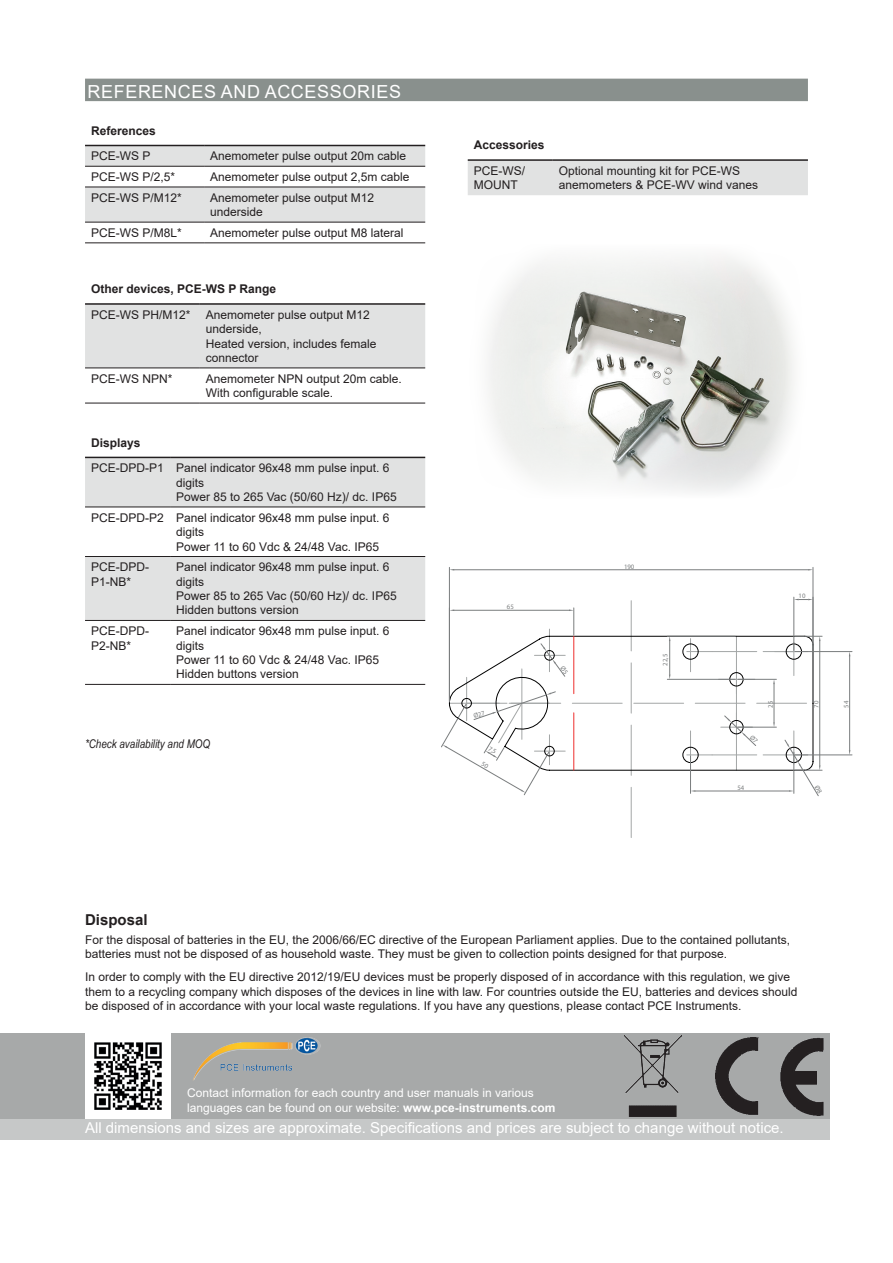
<style>
.page{position:relative;width:893px;height:1263px;background:#fff}
.page>*{position:absolute;margin:0;border:0;box-sizing:border-box;transform-origin:0 0}
.t1{font:18px "Arial";letter-spacing:.035em;color:#fff}
.t2{font:15px "Arial";color:#fff}
.t3{font:700 15px "Arial";color:#231f20}
.t4{font:12px/14.4px "Arial";color:#231f20}
.t5{font:12px/14.4px "Arial";color:#fff}
.t6{font:700 12px "Arial";color:#231f20}
.t7{font:italic 12px "Arial Narrow";color:#231f20}
.t8{font:6.75px "Myriad Pro";color:#7a7d7e}
.s1{font-weight:700}
</style>
<div class="page">
<div style="left:0;top:1118px;width:829px;height:22px;background:#c6c8c8"></div>
<div style="left:0;top:1033px;width:829px;height:85px;background:#a7a9a9"></div>
<img style="left:85px;top:1033px;width:85px;height:85px">
<img style="left:193px;top:1037px;width:128px;height:44px">
<img style="left:715px;top:1038px;width:109px;height:77px">
<img style="left:488px;top:256px;width:306px;height:236px">
<hr style="left:813px;top:567px;width:1px;height:135px;background:#7a7d7e">
<hr style="left:449px;top:567px;width:1px;height:135px;background:#7a7d7e">
<hr style="left:454px;top:569px;width:354px;height:1px;background:#7a7d7e">
<hr style="left:794px;top:597px;width:1px;height:53px;background:#7a7d7e">
<hr style="left:795px;top:651px;width:57px;height:1px;background:#7a7d7e">
<hr style="left:795px;top:755px;width:57px;height:1px;background:#7a7d7e">
<hr style="left:849px;top:656px;width:1px;height:94px;background:#7a7d7e">
<img style="left:625px;top:1035px;width:57px;height:81px">
<svg style="left:85px;top:146px;width:340px;height:76px"></svg>
<hr style="left:85px;top:145px;width:119px;height:1px;background:#231f20">
<hr style="left:204px;top:145px;width:221px;height:1px;background:#231f20">
<hr style="left:85px;top:166px;width:119px;height:1px;background:#231f20">
<hr style="left:204px;top:166px;width:221px;height:1px;background:#231f20">
<hr style="left:85px;top:187px;width:119px;height:1px;background:#231f20">
<hr style="left:204px;top:187px;width:221px;height:1px;background:#231f20">
<hr style="left:85px;top:222px;width:119px;height:1px;background:#231f20">
<hr style="left:204px;top:222px;width:221px;height:1px;background:#231f20">
<hr style="left:85px;top:243px;width:119px;height:1px;background:#231f20">
<hr style="left:204px;top:243px;width:221px;height:1px;background:#231f20">
<div style="left:85px;top:305px;width:340px;height:63px;background:#e1e2e2"></div>
<hr style="left:85px;top:368px;width:115px;height:1px;background:#231f20">
<hr style="left:200px;top:368px;width:225px;height:1px;background:#231f20">
<hr style="left:85px;top:403px;width:115px;height:1px;background:#231f20">
<hr style="left:200px;top:403px;width:225px;height:1px;background:#231f20">
<hr style="left:85px;top:303px;width:115px;height:2px;background:#231f20">
<hr style="left:200px;top:303px;width:225px;height:2px;background:#231f20">
<svg style="left:85px;top:458px;width:340px;height:162px;fill:#e1e2e2"></svg>
<hr style="left:85px;top:457px;width:85px;height:1px;background:#231f20">
<hr style="left:170px;top:457px;width:255px;height:1px;background:#231f20">
<hr style="left:85px;top:507px;width:85px;height:1px;background:#231f20">
<hr style="left:170px;top:507px;width:255px;height:1px;background:#231f20">
<hr style="left:85px;top:556px;width:85px;height:1px;background:#231f20">
<hr style="left:170px;top:556px;width:255px;height:1px;background:#231f20">
<hr style="left:85px;top:620px;width:85px;height:1px;background:#231f20">
<hr style="left:170px;top:620px;width:255px;height:1px;background:#231f20">
<hr style="left:85px;top:684px;width:85px;height:1px;background:#231f20">
<hr style="left:170px;top:684px;width:255px;height:1px;background:#231f20">
<div style="left:468px;top:161px;width:340px;height:34px;background:#e1e2e2"></div>
<hr style="left:468px;top:159px;width:85px;height:2px;background:#231f20">
<hr style="left:553px;top:159px;width:255px;height:2px;background:#231f20">
<div style="left:85px;top:79px;width:723px;height:22px;background:#89908d"></div>
<svg style="left:441px;top:599px;width:381px;height:238px"></svg>
<h1 class="t1" style="left:87px;top:79px;width:315px">REFERENCES AND ACCESSORIES</h1>
<p class="t6" style="left:91px;top:122px;width:66px">References</p>
<p class="t4" style="left:91px;top:149px;width:61px">PCE-WS P</p>
<p class="t4" style="left:210px;top:149px;width:198px">Anemometer pulse output 20m cable</p>
<p class="t4" style="left:91px;top:169px;width:86px">PCE-WS P/2,5*</p>
<p class="t4" style="left:210px;top:169px;width:201px">Anemometer pulse output 2,5m cable</p>
<p class="t4" style="left:91px;top:190px;width:92px">PCE-WS P/M12*</p>
<p class="t4" style="left:210px;top:190px;width:166px">Anemometer pulse output M12 underside</p>
<p class="t4" style="left:91px;top:225px;width:92px">PCE-WS P/M8L*</p>
<p class="t4" style="left:210px;top:225px;width:195px">Anemometer pulse output M8 lateral</p>
<p class="t6" style="left:91px;top:281px;width:187px">Other devices, PCE-WS P Range</p>
<p class="t4" style="left:91px;top:307px;width:101px">PCE-WS PH/M12*</p>
<p class="t4" style="left:206px;top:307px;width:172px">Anemometer pulse output M12 underside,<br>Heated version, includes female connector</p>
<p class="t4" style="left:91px;top:371px;width:83px">PCE-WS NPN*</p>
<p class="t4" style="left:206px;top:371px;width:198px">Anemometer NPN output 20m cable.<br>With configurable scale.</p>
<p class="t6" style="left:91px;top:434px;width:51px">Displays</p>
<p class="t4" style="left:176px;top:461px;width:222px;text-indent:-85px">PCE-DPD-P1 Panel indicator 96x48 mm pulse input. 6 digits<br>Power 85 to 265 Vac (50/60 Hz)/ dc. IP65</p>
<p class="t4" style="left:176px;top:510px;width:215px;text-indent:-85px">PCE-DPD-P2 Panel indicator 96x48 mm pulse input. 6 digits<br>Power 11 to 60 Vdc &amp; 24/48 Vac. IP65</p>
<p class="t4" style="left:91px;top:560px;width:59px">PCE-DPD-<br>P1-NB*</p>
<p class="t4" style="left:176px;top:560px;width:222px">Panel indicator 96x48 mm pulse input. 6 digits<br>Power 85 to 265 Vac (50/60 Hz)/ dc. IP65<br>Hidden buttons version</p>
<p class="t4" style="left:91px;top:624px;width:59px">PCE-DPD-<br>P2-NB*</p>
<p class="t4" style="left:176px;top:624px;width:215px">Panel indicator 96x48 mm pulse input. 6 digits<br>Power 11 to 60 Vdc &amp; 24/48 Vac. IP65<br>Hidden buttons version</p>
<p class="t7" style="left:85px;top:736px;width:127px">*Check availability and MOQ</p>
<p class="t6" style="left:474px;top:137px;width:72px">Accessories</p>
<p class="t4" style="left:474px;top:163px;width:53px">PCE-WS/<br>MOUNT</p>
<p class="t4" style="left:559px;top:163px;width:201px">Optional mounting kit for PCE-WS anemometers &amp; PCE-WV wind vanes</p>
<p class="t8" style="left:507px;top:603px;width:8px">65</p>
<p class="t8" style="left:624px;top:562px;width:12px">190</p>
<p class="t8" style="left:661px;top:666px;width:13px;rotate:-90deg">22,5</p>
<p class="t8" style="left:798px;top:592px;width:8px">10</p>
<p class="t8" style="left:766px;top:708px;width:8px;rotate:-90deg">25</p>
<p class="t8" style="left:737px;top:783px;width:8px">54</p>
<p class="t8" style="left:812px;top:708px;width:8px;rotate:-90deg">70</p>
<p class="t8" style="left:842px;top:708px;width:8px;rotate:-90deg">54</p>
<p class="t3" style="left:85px;top:909px;width:64px">Disposal</p>
<p class="t4" style="left:85px;top:932px;width:707px">For the disposal of batteries in the EU, the 2006/66/EC directive of the European Parliament applies. Due to the contained pollutants, batteries must not be disposed of as household waste. They must be given to collection points designed for that purpose.</p>
<p class="t4" style="left:85px;top:970px;width:714px">In order to comply with the EU directive 2012/19/EU devices must be properly disposed of in accordance with this regulation, we give them to a recycling company which disposes of the devices in line with law. For countries outside the EU, batteries and devices should be disposed of in accordance with your local waste regulations. If you have any questions, please contact PCE Instruments.</p>
<p class="t5" style="left:187px;top:1086px;width:370px">Contact information for each country and user manuals in various languages can be found on our website: <span class="s1">www.pce-instruments.com</span></p>
<p class="t2" style="left:85px;top:1117px;width:700px">All dimensions and sizes are approximate. Specifications and prices are subject to change without notice.</p>
</div>
